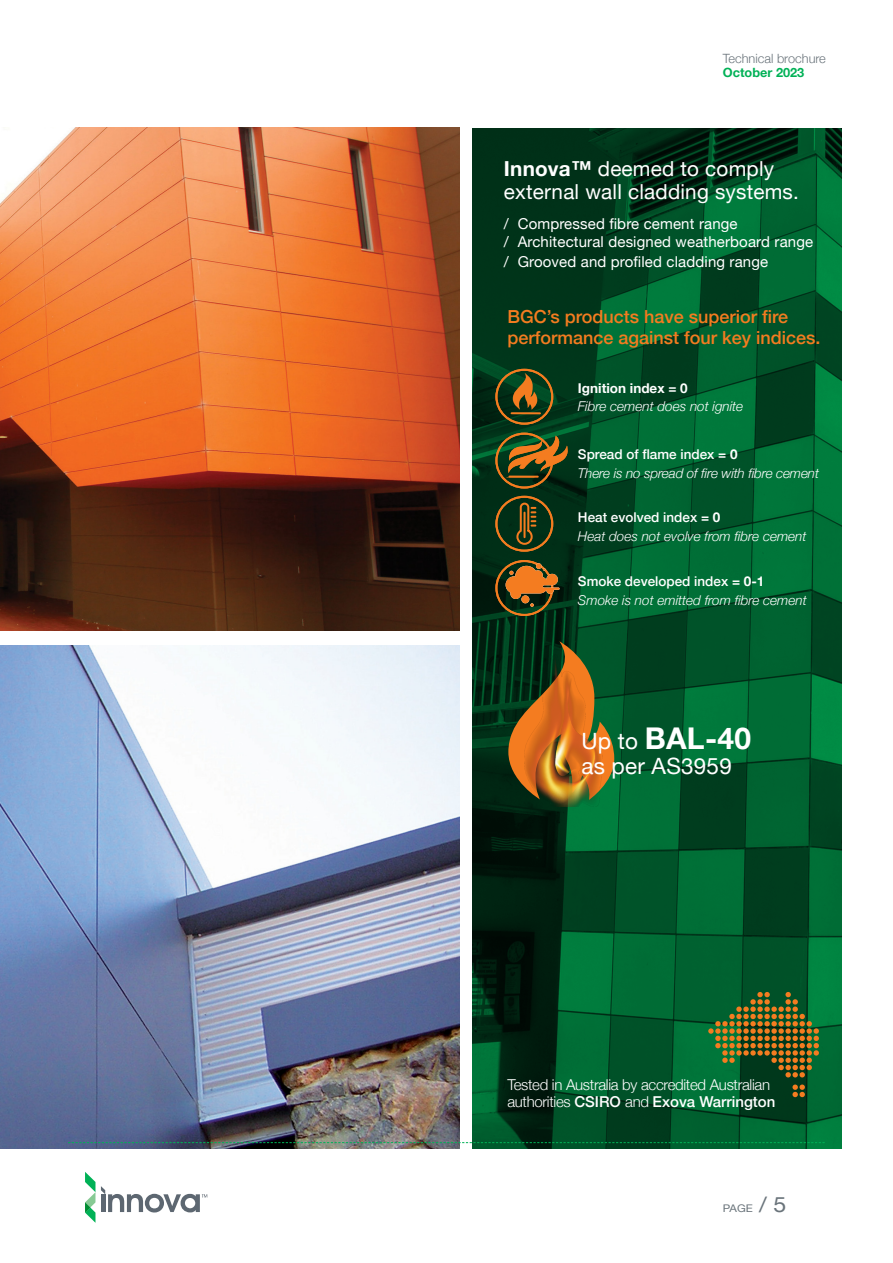
<style>
.page{position:relative;width:893px;height:1263px;background:#fff}
.page>*{position:absolute;margin:0;border:0;box-sizing:border-box;transform-origin:0 0}
.t1{font:700 30px "Helvetica Neue";color:#fff}
.t2{font:22.5px "Helvetica Neue";letter-spacing:.01em;color:#fff}
.t3{font:20.7px/22.4px "Helvetica Neue";letter-spacing:.01em;color:#fff}
.t4{font:500 18px/21px "Helvetica Neue";color:#f47c20}
.t5{font:15px/18px "Helvetica Neue";letter-spacing:.01em;color:#fff}
.t6{font:300 15px/16.5px "Helvetica Neue";letter-spacing:-.02em;color:#fff}
.t7{font:italic 300 13.5px/18.6px "Helvetica Neue";color:#fff}
.t8{font:700 13.5px "Helvetica Neue";color:#fff}
.t9{font:300 12.75px "Helvetica Neue";color:#6a747b}
.t10{font:700 12.75px "Helvetica Neue";color:#00b156}
.t11{font:10.5px "Helvetica Neue";color:#6a747b;scale:1.1 1}
.s1{font-weight:700}
.s2{font-weight:500;font-style:normal}
.s3{font-weight:700;font-style:normal}
.s4{font-weight:400;font-size:22.5px}
.s5{font-weight:500}
.s6{font-size:21px}
</style>
<div class="page">
<img style="left:0;top:645px;width:459px;height:503px">
<img style="left:0;top:128px;width:459px;height:502px">
<svg style="left:472px;top:128px;width:370px;height:1020px;background:#004f26"></svg>
<svg style="left:68px;top:1142px;width:757px;height:1px"></svg>
<div style="left:495px;top:496px;width:58px;height:56px;border:2px solid #f47c20;border-radius:50%"></div>
<svg style="left:515px;top:502px;width:22px;height:44px"></svg>
<div style="left:495px;top:560px;width:58px;height:56px;border:2px solid #f47c20;border-radius:50%"></div>
<svg style="left:506px;top:563px;width:54px;height:44px;background:#86571e"></svg>
<div style="left:495px;top:433px;width:58px;height:55px;border:2px solid #f47c20;border-radius:50%"></div>
<svg style="left:505px;top:436px;width:65px;height:41px;background:#5f551e"></svg>
<hr style="left:509px;top:476px;width:29px;height:2px;background:#f47c20">
<div style="left:495px;top:369px;width:58px;height:56px;border:2px solid #f47c20;border-radius:50%"></div>
<svg style="left:511px;top:373px;width:27px;height:40px"></svg>
<hr style="left:512px;top:412px;width:28px;height:2px;background:#f47c20">
<svg style="left:792px;top:1084px;width:13px;height:13px"></svg>
<svg style="left:708px;top:992px;width:111px;height:85px;background:#445f27"></svg>
<svg style="left:508px;top:641px;width:106px;height:159px;background:#3c5120"></svg>
<img style="left:524px;top:654px;width:78px;height:152px">
<svg style="left:101px;top:1186px;width:106px;height:26px"></svg>
<svg style="left:85px;top:1172px;width:10px;height:51px"></svg>
<p class="t9" style="left:723px;top:49px;width:105px">Technical brochure</p>
<p class="t10" style="left:723px;top:62px;width:83px">October 2023</p>
<h3 class="t3" style="left:504px;top:159px;width:296px"><span class="s1">Innova™</span> deemed to comply external wall cladding systems.</h3>
<p class="t5" style="left:504px;top:215px;width:311px">/ Compressed fibre cement range<br>/ Architectural designed weatherboard range</p>
<p class="t5" style="left:504px;top:254px;width:266px">/ Grooved and profiled cladding range</p>
<h3 class="t4" style="left:507px;top:305px;width:315px">BGC’s products have superior fire performance against four key indices.</h3>
<p class="t8" style="left:578px;top:377px;width:111px">Ignition index = 0</p>
<p class="t7" style="left:578px;top:396px;width:167px">Fibre cement does not ignite</p>
<p class="t7" style="left:578px;top:444px;width:243px"><span class="s2">Spread of flame index =</span> <span class="s3">0<br></span>There is no spread of fire with fibre cement</p>
<p class="t7" style="left:578px;top:507px;width:230px"><span class="s2">Heat evolved index =</span> <span class="s3">0<br></span>Heat does not evolve from fibre cement</p>
<p class="t7" style="left:578px;top:571px;width:230px"><span class="s2">Smoke developed index =</span> <span class="s3">0-1<br></span>Smoke is not emitted from fibre cement</p>
<h1 class="t1" style="left:581px;top:715px;width:171px"><span class="s4">Up to</span> BAL-40</h1>
<h2 class="t2" style="left:581px;top:750px;width:152px">as per AS3959</h2>
<p class="t6" style="left:507px;top:1075px;width:270px">Tested in Australia by accredited Australian authorities <span class="s5">CSIRO</span> and <span class="s5">Exova Warrington</span></p>
<p class="t11" style="left:723px;top:1201px;width:59px">PAGE <span class="s6">/ 5</span></p>
</div>
